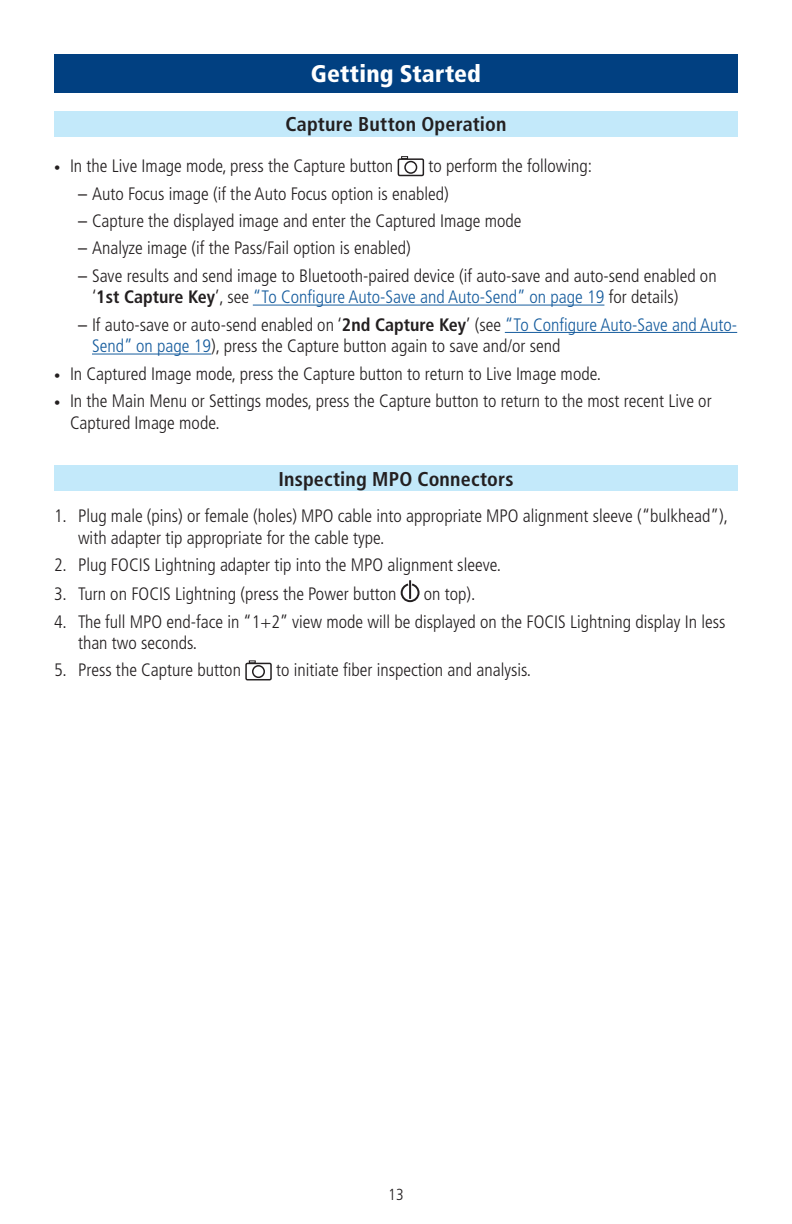
<style>
.page{position:relative;width:792px;height:1224px;background:#fff}
.page>*{position:absolute;margin:0;border:0;box-sizing:border-box;transform-origin:0 0}
.UG_Title_White_no_TO{font:900 condensed 24px "Frutiger LT Std";letter-spacing:.005em;color:#fff}
.UG_Head_9pt{font:700 condensed 20px "Frutiger LT Std";letter-spacing:.01em;color:#231f20}
.t1{font:300 condensed 18px/21.6px "Frutiger LT Std";color:#231f20}
.t2{font:300 condensed 16px "Frutiger LT Std";color:#231f20}
.s1{font-size:12.6px}
.s2{font-weight:400}
.s3{font-weight:700}
.s4{color:#175d9e}
</style>
<div class="page">
<div style="left:54px;top:111px;width:684px;height:26px;background:#c3e9fa"></div>
<div style="left:54px;top:465px;width:684px;height:26px;background:#c3e9fa"></div>
<hr style="left:253px;top:305px;width:351px;height:1px;background:#175d9e">
<hr style="left:505px;top:332px;width:232px;height:1px;background:#175d9e">
<hr style="left:92px;top:354px;width:119px;height:1px;background:#175d9e">
<div style="left:398px;top:158px;width:26px;height:18px;border:2px solid #231f20"></div>
<svg style="left:401px;top:156px;width:7px;height:3px"></svg>
<div style="left:404px;top:161px;width:13px;height:13px;border:2px solid #231f20;border-radius:50%"></div>
<div style="left:54px;top:54px;width:684px;height:39px;background:#014081"></div>
<svg style="left:400px;top:580px;width:20px;height:23px"></svg>
<div style="left:245px;top:663px;width:27px;height:17px;border:2px solid #231f20"></div>
<svg style="left:249px;top:660px;width:7px;height:3px"></svg>
<div style="left:252px;top:665px;width:13px;height:13px;border:2px solid #231f20;border-radius:50%"></div>
<p class="UG_Title_White_no_TO" style="left:311px;top:60px;width:172px">Getting Started</p>
<p class="UG_Head_9pt" style="left:285px;top:113px;width:223px">Capture Button Operation</p>
<p class="t1" style="left:54px;top:155px;width:341px"><span class="s1">•</span> In the Live Image mode, press the Capture button</p>
<p class="t1" style="left:428px;top:155px;width:165px">to perform the following:</p>
<p class="t1" style="left:78px;top:183px;width:372px"><span class="s2">–</span> Auto Focus image (if the Auto Focus option is enabled)</p>
<p class="t1" style="left:78px;top:210px;width:445px"><span class="s2">–</span> Capture the displayed image and enter the Captured Image mode</p>
<p class="t1" style="left:78px;top:238px;width:334px"><span class="s2">–</span> Analyze image (if the Pass/Fail option is enabled)</p>
<p class="t1" style="left:92px;top:265px;width:626px;text-indent:-14px"><span class="s2">–</span> Save results and send image to Bluetooth-paired device (if auto-save and auto-send enabled on ‘<span class="s3">1st Capture Key</span>’, see <span class="s4">“To Configure Auto-Save and Auto-Send” on page 19</span> for details)</p>
<p class="t1" style="left:92px;top:314px;width:647px;text-indent:-14px"><span class="s2">–</span> If auto-save or auto-send enabled on ‘<span class="s3">2nd Capture Key</span>’ (see <span class="s4">“To Configure Auto-Save and Auto-<br>Send” on page 19</span>), press the Capture button again to save and/or send</p>
<p class="t1" style="left:54px;top:363px;width:549px"><span class="s1">•</span> In Captured Image mode, press the Capture button to return to Live Image mode.</p>
<p class="t1" style="left:70px;top:390px;width:643px;text-indent:-16px"><span class="s1">•</span> In the Main Menu or Settings modes, press the Capture button to return to the most recent Live or<br>Captured Image mode.</p>
<p class="UG_Head_9pt" style="left:278px;top:467px;width:237px">Inspecting MPO Connectors</p>
<p class="t1" style="left:78px;top:505px;width:652px;text-indent:-24px">1. Plug male (pins) or female (holes) MPO cable into appropriate MPO alignment sleeve (“bulkhead”), with adapter tip appropriate for the cable type.</p>
<p class="t1" style="left:54px;top:554px;width:449px">2. Plug FOCIS Lightning adapter tip into the MPO alignment sleeve.</p>
<p class="t1" style="left:54px;top:583px;width:344px">3. Turn on FOCIS Lightning (press the Power button</p>
<p class="t1" style="left:424px;top:583px;width:53px">on top).</p>
<p class="t1" style="left:78px;top:611px;width:649px;text-indent:-24px">4. The full MPO end-face in “1+2” view mode will be displayed on the FOCIS Lightning display In less than two seconds.</p>
<p class="t1" style="left:54px;top:660px;width:189px">5. Press the Capture button</p>
<p class="t1" style="left:276px;top:660px;width:256px">to initiate fiber inspection and analysis.</p>
<p class="t2" style="left:388px;top:1185px;width:17px">13</p>
</div>
